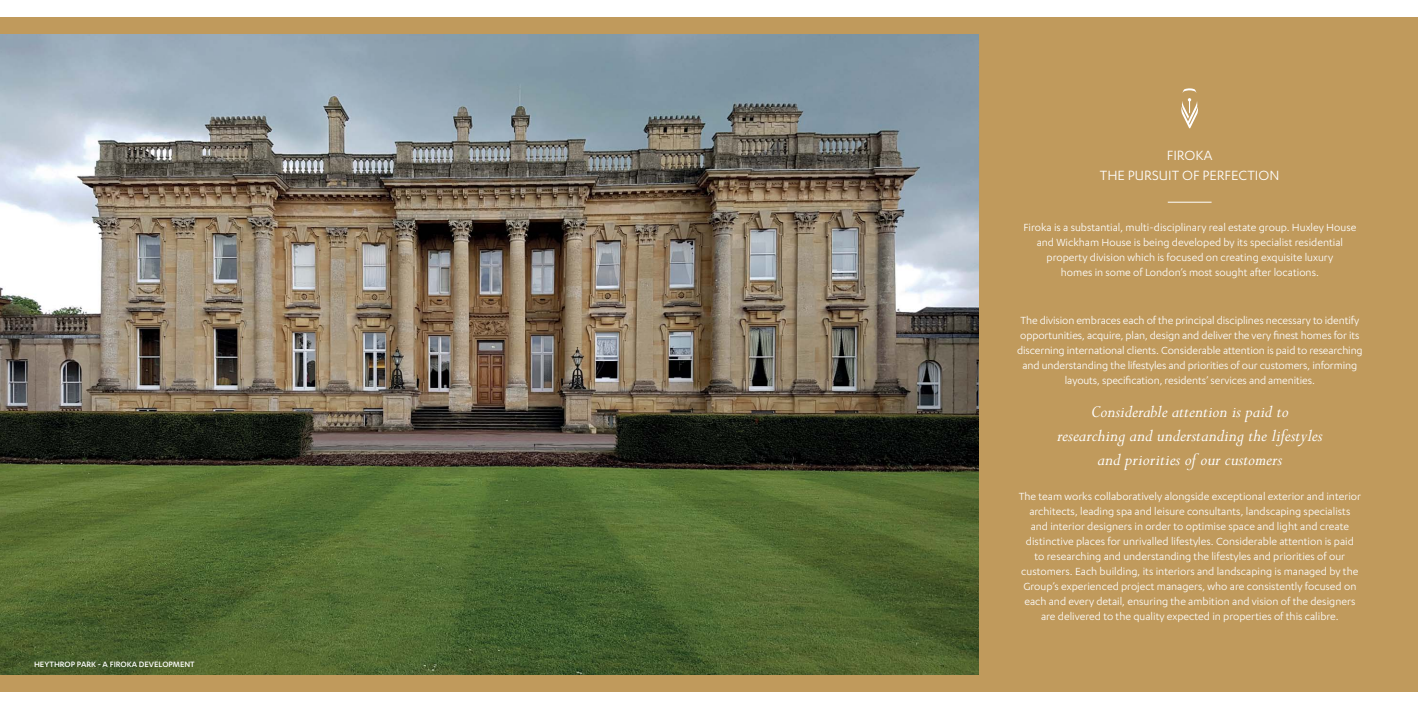
<style>
.page{position:relative;width:1418px;height:709px;background:#fff}
.page>*{position:absolute;margin:0;border:0;box-sizing:border-box;transform-origin:0 0}
.t1{font:italic 19px/24px "Perpetua";color:#fff;text-align:center}
.t2{font:15.5px/20px "Karbon";color:#fff;text-align:center}
.t3{font:12px/15px "Karbon";color:#fff;text-align:center}
.t4{font:500 9px "Karbon";color:#fff}
</style>
<div class="page">
<div style="left:0;top:17px;width:1417px;height:675px;background:#c09a5c"></div>
<svg style="left:1181px;top:88px;width:17px;height:40px"></svg>
<hr style="left:1167px;top:202px;width:44px;height:1px;background:#fff">
<img style="left:0;top:34px;width:978px;height:641px">
<p class="t4" style="left:34px;top:661px;width:162px">HEYTHROP PARK - A FIROKA DEVELOPMENT</p>
<p class="t2" style="left:1099px;top:146px;width:181px">FIROKA<br>THE PURSUIT OF PERFECTION</p>
<p class="t3" style="left:1023px;top:221px;width:334px">Firoka is a substantial, multi-disciplinary real estate group. Huxley House and Wickham House is being developed by its specialist residential property division which is focused on creating exquisite luxury<br>homes in some of London’s most sought after locations.</p>
<p class="t3" style="left:1017px;top:314px;width:347px">The division embraces each of the principal disciplines necessary to identify opportunities, acquire, plan, design and deliver the very finest homes for its discerning international clients. Considerable attention is paid to researching and understanding the lifestyles and priorities of our customers, informing layouts, specification, residents’ services and amenities.</p>
<h1 class="t1" style="left:1057px;top:402px;width:267px">Considerable attention is paid to researching and understanding the lifestyles and priorities of our customers</h1>
<p class="t3" style="left:1018px;top:489px;width:344px">The team works collaboratively alongside exceptional exterior and interior architects, leading spa and leisure consultants, landscaping specialists<br>and interior designers in order to optimise space and light and create distinctive places for unrivalled lifestyles. Considerable attention is paid<br>to researching and understanding the lifestyles and priorities of our customers. Each building, its interiors and landscaping is managed by the Group’s experienced project managers, who are consistently focused on each and every detail, ensuring the ambition and vision of the designers are delivered to the quality expected in properties of this calibre.</p>
</div>
